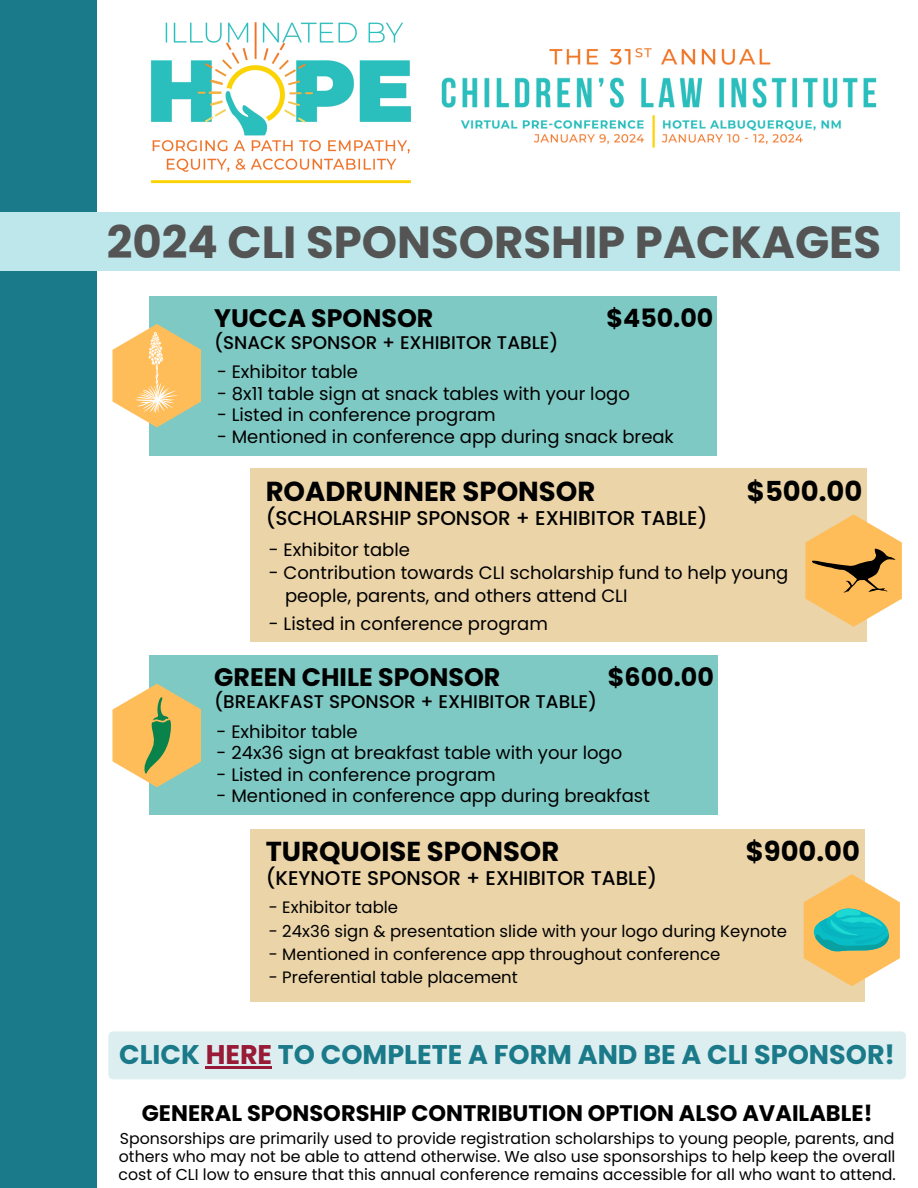
<style>
.page{position:relative;width:918px;height:1188px;background:#fff}
.page>*{position:absolute;margin:0;border:0;box-sizing:border-box;transform-origin:0 0}
.t1{font:700 45px "Poppins";color:#545454}
.t2{font:700 27.45px "Poppins";color:#000}
.t3{font:700 27px "Poppins";color:#1b7a89}
.t4{font:700 25.35px "Poppins";color:#000}
.t5{font:700 22.5px "Poppins";color:#000}
.t6{font:500 19.95px "Poppins";color:#000}
.t7{font:500 18.3px "Poppins";color:#000}
.t8{font:18px "Poppins";color:#000}
.t9{font:16.5px "Poppins";color:#000}
.t10{font:15.75px/18px "Poppins";color:#000;text-align:justify}
.s1{color:#991a36}
</style>
<div class="page">
<img style="left:151px;top:22px;width:260px;height:162px">
<img style="left:441px;top:48px;width:436px;height:100px">
<div style="left:0;top:0;width:96px;height:1188px;background:#1b7a89"></div>
<div style="left:0;top:212px;width:900px;height:59px;background:#bde7eb"></div>
<div style="left:150px;top:296px;width:567px;height:159px;background:#7fc9c4"></div>
<svg style="left:112px;top:324px;width:89px;height:103px"></svg>
<div style="left:251px;top:469px;width:616px;height:173px;background:#ebd4a8"></div>
<svg style="left:805px;top:514px;width:97px;height:113px"></svg>
<div style="left:150px;top:656px;width:568px;height:159px;background:#7fc9c4"></div>
<svg style="left:112px;top:684px;width:89px;height:103px"></svg>
<div style="left:251px;top:829px;width:614px;height:173px;background:#ebd4a8"></div>
<svg style="left:804px;top:874px;width:96px;height:112px"></svg>
<div style="left:108px;top:1031px;width:798px;height:48px;background:#ddeef0"></div>
<hr style="left:206px;top:1066px;width:66px;height:2px;background:#991a36">
<p class="t1" style="left:107px;top:210px;width:776px">2024 CLI SPONSORSHIP PACKAGES</p>
<p class="t4" style="left:214px;top:300px;width:221px">YUCCA SPONSOR</p>
<p class="t7" style="left:214px;top:330px;width:346px">(SNACK SPONSOR + EXHIBITOR TABLE)</p>
<p class="t4" style="left:607px;top:300px;width:108px">$450.00</p>
<p class="t8" style="left:217px;top:359px;width:143px">- Exhibitor table</p>
<p class="t8" style="left:217px;top:381px;width:414px">- 8x11 table sign at snack tables with your logo</p>
<p class="t8" style="left:217px;top:402px;width:280px">- Listed in conference program</p>
<p class="t8" style="left:217px;top:424px;width:458px">- Mentioned in conference app during snack break</p>
<p class="t2" style="left:266px;top:473px;width:331px">ROADRUNNER SPONSOR</p>
<p class="t6" style="left:266px;top:504px;width:443px">(SCHOLARSHIP SPONSOR + EXHIBITOR TABLE)</p>
<p class="t2" style="left:747px;top:473px;width:117px">$500.00</p>
<p class="t8" style="left:269px;top:537px;width:143px">- Exhibitor table</p>
<p class="t8" style="left:269px;top:560px;width:521px">- Contribution towards CLI scholarship fund to help young</p>
<p class="t8" style="left:269px;top:611px;width:281px">- Listed in conference program</p>
<p class="t4" style="left:214px;top:659px;width:288px">GREEN CHILE SPONSOR</p>
<p class="t7" style="left:214px;top:689px;width:384px">(BREAKFAST SPONSOR + EXHIBITOR TABLE)</p>
<p class="t8" style="left:285px;top:583px;width:344px">people, parents, and others attend CLI</p>
<p class="t4" style="left:608px;top:659px;width:107px">$600.00</p>
<p class="t8" style="left:217px;top:719px;width:143px">- Exhibitor table</p>
<p class="t8" style="left:217px;top:740px;width:407px">- 24x36 sign at breakfast table with your logo</p>
<p class="t8" style="left:217px;top:762px;width:281px">- Listed in conference program</p>
<p class="t8" style="left:217px;top:783px;width:435px">- Mentioned in conference app during breakfast</p>
<p class="t2" style="left:266px;top:832px;width:295px">TURQUOISE SPONSOR</p>
<p class="t6" style="left:266px;top:864px;width:393px">(KEYNOTE SPONSOR + EXHIBITOR TABLE)</p>
<p class="t2" style="left:746px;top:832px;width:116px">$900.00</p>
<p class="t9" style="left:269px;top:896px;width:131px">- Exhibitor table</p>
<p class="t9" style="left:269px;top:919px;width:520px">- 24x36 sign &amp; presentation slide with your logo during Keynote</p>
<p class="t9" style="left:269px;top:943px;width:453px">- Mentioned in conference app throughout conference</p>
<p class="t9" style="left:269px;top:966px;width:250px">- Preferential table placement</p>
<p class="t3" style="left:119px;top:1035px;width:778px">CLICK <span class="s1">HERE</span> TO COMPLETE A FORM AND BE A CLI SPONSOR!</p>
<p class="t5" style="left:142px;top:1097px;width:732px">GENERAL SPONSORSHIP CONTRIBUTION OPTION ALSO AVAILABLE!</p>
<p class="t10" style="left:118px;top:1130px;width:779px">Sponsorships are primarily used to provide registration scholarships to young people, parents, and others who may not be able to attend otherwise. We also use sponsorships to help keep the overall cost of CLI low to ensure that this annual conference remains accessible for all who want to attend.</p>
</div>
